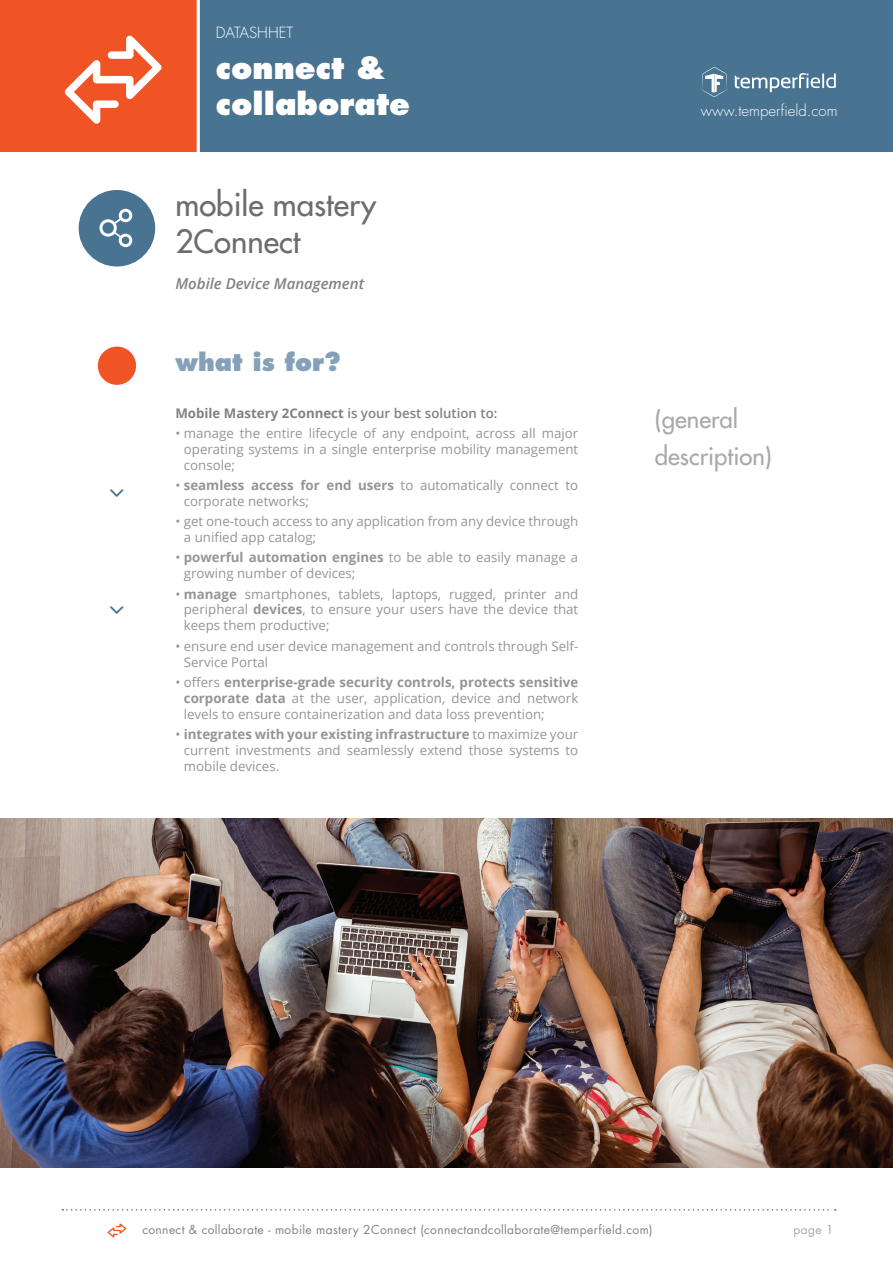
<style>
.page{position:relative;width:893px;height:1263px;background:#fff}
.page>*{position:absolute;margin:0;border:0;box-sizing:border-box;transform-origin:0 0}
.t1{font:500 31.35px/37.5px "Futura Std";color:#6c6d70}
.t2{font:800 30px/36px "Futura Std";color:#fff}
.t3{font:500 24px/37.8px "Futura Std";color:#a8a9ad}
.t4{font:800 24px "Futura Std";color:#85a1b9}
.t5{font:300 15px "Futura Std";color:#fff}
.t6{font:italic 600 15px "Open Sans";color:#808285}
.t7{font:13.35px/15.9px "Open Sans";color:#939598;text-align:justify}
.t8{font:700 13.35px "Open Sans";color:#808285}
.t9{font:12px "Futura Std";letter-spacing:.03em;color:#808285}
.t10{font:12px "Futura Std";color:#a8a9ad}
.s1{font-weight:600}
.s2{font-weight:700}
</style>
<div class="page">
<div style="left:200px;top:0;width:693px;height:152px;background:#487391"></div>
<svg style="left:62px;top:1209px;width:774px;height:1px"></svg>
<svg style="left:0;top:0;width:197px;height:152px;background:#f15f32"></svg>
<svg style="left:107px;top:1223px;width:20px;height:14px"></svg>
<svg style="left:735px;top:73px;width:101px;height:19px"></svg>
<svg style="left:701px;top:67px;width:27px;height:30px"></svg>
<div style="left:79px;top:190px;width:76px;height:76px;background:#487391;border-radius:50%"></div>
<div style="left:98px;top:347px;width:38px;height:38px;background:#f15424;border-radius:50%"></div>
<img style="left:0;top:819px;width:893px;height:348px">
<svg style="left:99px;top:209px;width:33px;height:38px"></svg>
<p class="t5" style="left:216px;top:24px;width:79px">DATASHHET</p>
<h2 class="t2" style="left:216px;top:50px;width:196px">connect &amp; collaborate</h2>
<h1 class="t1" style="left:175px;top:186px;width:202px">mobile mastery<br>2Connect</h1>
<p class="t6" style="left:175px;top:273px;width:190px">Mobile Device Management</p>
<h3 class="t4" style="left:175px;top:346px;width:167px">what is for?</h3>
<p class="t8" style="left:175px;top:404px;width:324px">Mobile Mastery 2Connect <span class="s1">is your best solution to:</span></p>
<p class="t7" style="left:184px;top:425px;width:396px;text-indent:-8px">• manage the entire lifecycle of any endpoint, across all major operating systems in a single enterprise mobility management console;</p>
<p class="t7" style="left:184px;top:477px;width:396px;text-indent:-8px">• <span class="s2">seamless access for end users</span> to automatically connect to corporate networks;</p>
<p class="t7" style="left:184px;top:513px;width:396px;text-indent:-8px">• get one-touch access to any application from any device through a unified app catalog;</p>
<p class="t7" style="left:184px;top:549px;width:396px;text-indent:-8px">• <span class="s2">powerful automation engines</span> to be able to easily manage a growing number of devices;</p>
<p class="t7" style="left:184px;top:585px;width:396px;text-indent:-8px">• <span class="s2">manage</span> smartphones, tablets, laptops, rugged, printer and peripheral <span class="s2">devices</span>, to ensure your users have the device that keeps them productive;</p>
<p class="t7" style="left:184px;top:637px;width:396px;text-indent:-8px">• ensure end user device management and controls through Self-<br>Service Portal</p>
<p class="t7" style="left:184px;top:673px;width:396px;text-indent:-8px">• offers <span class="s2">enterprise-grade security controls, protects sensitive corporate data</span> at the user, application, device and network levels to ensure containerization and data loss prevention;</p>
<p class="t7" style="left:184px;top:726px;width:396px;text-indent:-8px">• <span class="s2">integrates with your existing infrastructure</span> to maximize your current investments and seamlessly extend those systems to mobile devices.</p>
<p class="t5" style="left:701px;top:101px;width:138px">www.temperfield.com</p>
<h3 class="t3" style="left:655px;top:400px;width:119px">(general description)</h3>
<p class="t9" style="left:142px;top:1222px;width:512px">connect &amp; collaborate - mobile mastery 2Connect (connectandcollaborate@temperfield.com)</p>
<p class="t10" style="left:793px;top:1222px;width:41px">page 1</p>
</div>
